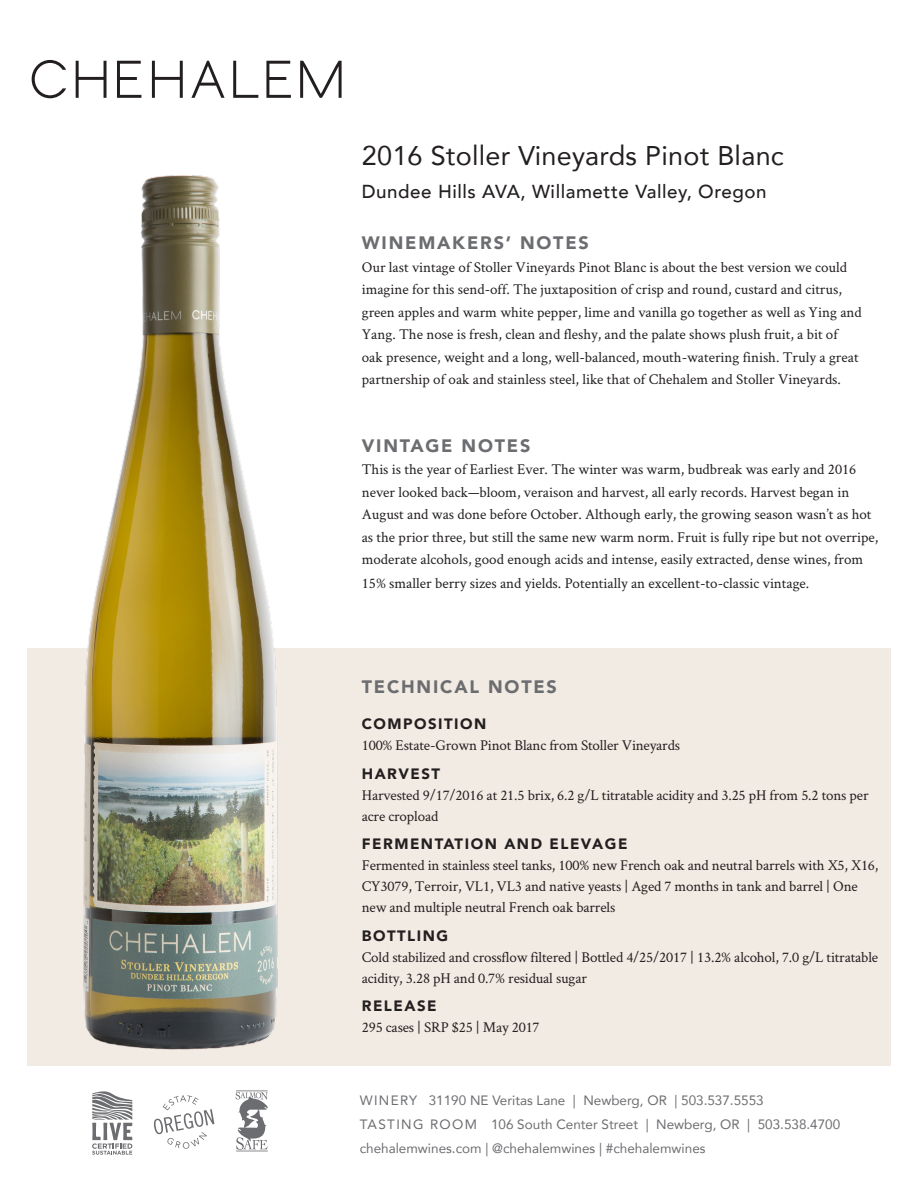
<style>
.page{position:relative;width:918px;height:1188px;background:#fff}
.page>*{position:absolute;margin:0;border:0;box-sizing:border-box;transform-origin:0 0}
.Title_Wine_Name_and{font:27px "Avenir";letter-spacing:.01em;color:#231f20}
.Title_Wine_Name_and-2{font:500 18.75px "Avenir";letter-spacing:.03em;color:#231f20}
.Wine_Descriptions{font:900 18px "Avenir";letter-spacing:.1em;color:#6c6d70}
.Top_Section_Titles{font:900 18px "Avenir";letter-spacing:.1em;color:#6c6d70}
.Paragraph_text{font:15px/22.5px "Crimson Text";color:#231f20}
.Technical_Paragraph{font:15px/21px "Crimson Text";letter-spacing:-.01em;color:#231f20}
.Wine_Descriptions-2{font:900 15px "Avenir";letter-spacing:.1em;color:#231f20}
.Technical_Sub_Sectio{font:900 15px "Avenir";letter-spacing:.1em;color:#231f20}
.t1{font:13.5px "Avenir";color:#6c6d70}
</style>
<div class="page">
<div style="left:27px;top:648px;width:864px;height:418px;background:#f2ebe3"></div>
<img style="left:83px;top:175px;width:194px;height:875px">
<svg style="left:32px;top:60px;width:34px;height:38px"></svg>
<svg style="left:76px;top:61px;width:31px;height:37px"></svg>
<svg style="left:117px;top:61px;width:24px;height:37px"></svg>
<svg style="left:152px;top:61px;width:31px;height:37px"></svg>
<svg style="left:233px;top:61px;width:25px;height:37px"></svg>
<svg style="left:266px;top:61px;width:25px;height:37px"></svg>
<svg style="left:300px;top:61px;width:42px;height:37px"></svg>
<svg style="left:191px;top:61px;width:34px;height:37px"></svg>
<svg style="left:154px;top:1095px;width:60px;height:54px"></svg>
<svg style="left:92px;top:1091px;width:40px;height:64px"></svg>
<svg style="left:236px;top:1090px;width:32px;height:62px"></svg>
<p class="Title_Wine_Name_and" style="left:362px;top:134px;width:424px">2016 Stoller Vineyards Pinot Blanc</p>
<p class="Title_Wine_Name_and-2" style="left:362px;top:175px;width:406px">Dundee Hills AVA, Willamette Valley, Oregon</p>
<p class="Top_Section_Titles" style="left:362px;top:228px;width:229px">WINEMAKERS’ NOTES</p>
<p class="Paragraph_text" style="left:362px;top:255px;width:501px">Our last vintage of Stoller Vineyards Pinot Blanc is about the best version we could imagine for this send-off. The juxtaposition of crisp and round, custard and citrus, green apples and warm white pepper, lime and vanilla go together as well as Ying and Yang. The nose is fresh, clean and fleshy, and the palate shows plush fruit, a bit of oak presence, weight and a long, well-balanced, mouth-watering finish. Truly a great partnership of oak and stainless steel, like that of Chehalem and Stoller Vineyards.</p>
<p class="Wine_Descriptions" style="left:362px;top:430px;width:170px">VINTAGE NOTES</p>
<p class="Paragraph_text" style="left:362px;top:458px;width:518px">This is the year of Earliest Ever. The winter was warm, budbreak was early and 2016 never looked back—bloom, veraison and harvest, all early records. Harvest began in August and was done before October. Although early, the growing season wasn’t as hot as the prior three, but still the same new warm norm. Fruit is fully ripe but not overripe, moderate alcohols, good enough acids and intense, easily extracted, dense wines, from</p>
<p class="Paragraph_text" style="left:362px;top:572px;width:449px">15% smaller berry sizes and yields. Potentially an excellent-to-classic vintage.</p>
<p class="Wine_Descriptions" style="left:362px;top:672px;width:197px">TECHNICAL NOTES</p>
<p class="Technical_Sub_Sectio" style="left:362px;top:711px;width:126px">COMPOSITION</p>
<p class="Technical_Paragraph" style="left:362px;top:734px;width:320px">100% Estate-Grown Pinot Blanc from Stoller Vineyards</p>
<p class="Wine_Descriptions-2" style="left:362px;top:761px;width:80px">HARVEST</p>
<p class="Technical_Paragraph" style="left:362px;top:784px;width:508px">Harvested 9/17/2016 at 21.5 brix, 6.2 g/L titratable acidity and 3.25 pH from 5.2 tons per acre cropload</p>
<p class="Wine_Descriptions-2" style="left:362px;top:831px;width:267px">FERMENTATION AND ELEVAGE</p>
<p class="Technical_Paragraph" style="left:362px;top:854px;width:518px">Fermented in stainless steel tanks, 100% new French oak and neutral barrels with X5, X16,<br>CY3079, Terroir, VL1, VL3 and native yeasts | Aged 7 months in tank and barrel | One new and multiple neutral French oak barrels</p>
<p class="Wine_Descriptions-2" style="left:362px;top:923px;width:88px">BOTTLING</p>
<p class="Technical_Paragraph" style="left:362px;top:946px;width:518px">Cold stabilized and crossflow filtered | Bottled 4/25/2017 | 13.2% alcohol, 7.0 g/L titratable acidity, 3.28 pH and 0.7% residual sugar</p>
<p class="Wine_Descriptions-2" style="left:362px;top:993px;width:76px">RELEASE</p>
<p class="Technical_Paragraph" style="left:362px;top:1016px;width:179px">295 cases | SRP $25 | May 2017</p>
<p class="t1" style="left:360px;top:1089px;width:406px">WINERY 31190 NE Veritas Lane | Newberg, OR | 503.537.5553</p>
<p class="t1" style="left:360px;top:1113px;width:482px">TASTING ROOM 106 South Center Street | Newberg, OR | 503.538.4700</p>
<p class="t1" style="left:360px;top:1137px;width:347px">chehalemwines.com | @chehalemwines | #chehalemwines</p>
</div>
